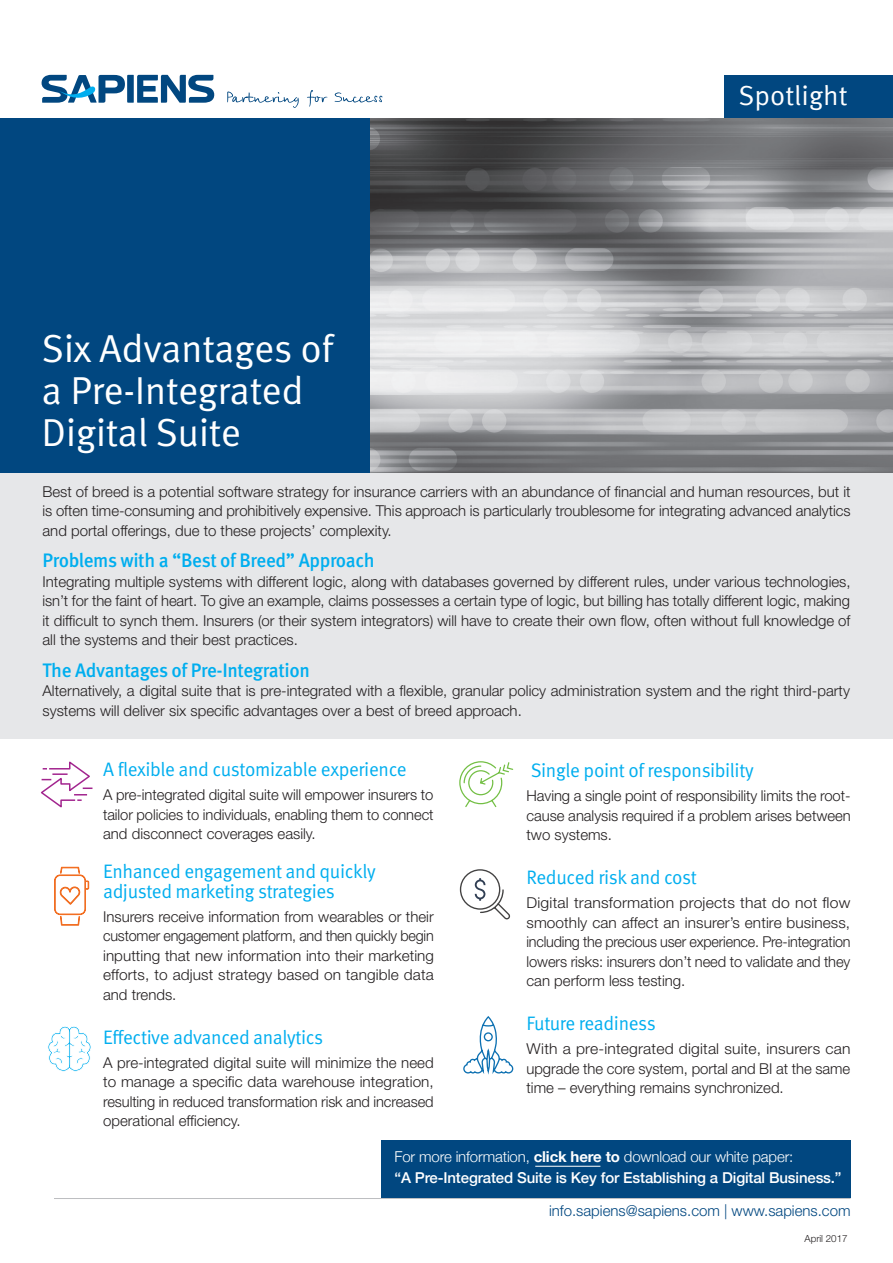
<style>
.page{position:relative;width:893px;height:1263px;background:#fff}
.page>*{position:absolute;margin:0;border:0;box-sizing:border-box;transform-origin:0 0}
.t1{font:39px/42px "Meta Pro Norm";letter-spacing:-.01em;color:#fff}
.t2{font:27.6px "Meta Pro Norm";color:#fff}
.t3{font:19.5px/19.5px "Meta Pro Norm";letter-spacing:-.02em;color:#00aeef}
.t4{font:500 19.5px "Meta Pro";letter-spacing:-.02em;color:#00aeef}
.t5{font:300 15px/19.5px "Helvetica Neue LT Std";color:#231f20;text-align:justify}
.t6{font:300 15px/19.5px "Helvetica Neue LT Std";color:#231f20;text-align:justify;scale:1.05 1}
.t7{font:300 15px/19.5px "Helvetica Neue LT Std";color:#231f20;text-align:justify;scale:1.04 1}
.t8{font:500 15px/20.7px "Helvetica Neue";letter-spacing:-.01em;color:#fff}
.t9{font:300 15px "Helvetica Neue LT Std";color:#014780}
.t10{font:300 9.75px "Helvetica Neue LT Std";color:#231f20}
.s1{font-weight:300}
.s2{font-weight:700}
</style>
<div class="page">
<div style="left:724px;top:75px;width:169px;height:55px;background:#014780"></div>
<div style="left:0;top:378px;width:893px;height:361px;background:#e6e7e9"></div>
<img style="left:370px;top:118px;width:523px;height:354px">
<svg style="left:42px;top:75px;width:172px;height:28px"></svg>
<svg style="left:227px;top:90px;width:155px;height:18px"></svg>
<div style="left:0;top:118px;width:370px;height:354px;background:#014780"></div>
<svg style="left:40px;top:761px;width:53px;height:47px"></svg>
<svg style="left:459px;top:761px;width:55px;height:47px"></svg>
<svg style="left:459px;top:869px;width:52px;height:51px"></svg>
<svg style="left:463px;top:1016px;width:51px;height:59px"></svg>
<hr style="left:54px;top:1198px;width:796px;height:1px;background:#bcbdc0">
<div style="left:381px;top:1140px;width:469px;height:58px;background:#014780"></div>
<svg style="left:54px;top:866px;width:36px;height:60px"></svg>
<svg style="left:48px;top:1026px;width:43px;height:45px"></svg>
<hr style="left:535px;top:1166px;width:65px;height:1px;background:#fff">
<h1 class="t1" style="left:42px;top:324px;width:293px">Six Advantages of a Pre-Integrated<br>Digital Suite</h1>
<h2 class="t2" style="left:739px;top:74px;width:111px">Spotlight</h2>
<p class="t5" style="left:43px;top:481px;width:810px">Best of breed is a potential software strategy for insurance carriers with an abundance of financial and human resources, but it is often time-consuming and prohibitively expensive. This approach is particularly troublesome for integrating advanced analytics and portal offerings, due to these projects’ complexity.</p>
<h3 class="t4" style="left:43px;top:545px;width:334px">Problems with a “Best of Breed” Approach</h3>
<p class="t5" style="left:43px;top:571px;width:810px">Integrating multiple systems with different logic, along with databases governed by different rules, under various technologies, isn’t for the faint of heart. To give an example, claims possesses a certain type of logic, but billing has totally different logic, making it difficult to synch them. Insurers (or their system integrators) will have to create their own flow, often without full knowledge of all the systems and their best practices.</p>
<h3 class="t4" style="left:43px;top:655px;width:269px">The Advantages of Pre-Integration</h3>
<p class="t5" style="left:43px;top:681px;width:809px">Alternatively, a digital suite that is pre-integrated with a flexible, granular policy administration system and the right third-party systems will deliver six specific advantages over a best of breed approach.</p>
<h3 class="t3" style="left:103px;top:758px;width:305px">A flexible and customizable experience</h3>
<p class="t5" style="left:103px;top:785px;width:332px">A pre-integrated digital suite will empower insurers to tailor policies to individuals, enabling them to connect and disconnect coverages easily.</p>
<h3 class="t3" style="left:103px;top:860px;width:274px">Enhanced engagement and quickly adjusted marketing strategies</h3>
<p class="t5" style="left:103px;top:906px;width:332px">Insurers receive information from wearables or their customer engagement platform, and then quickly begin inputting that new information into their marketing efforts, to adjust strategy based on tangible data and trends.</p>
<h3 class="t3" style="left:103px;top:1026px;width:222px">Effective advanced analytics</h3>
<p class="t5" style="left:103px;top:1052px;width:332px">A pre-integrated digital suite will minimize the need to manage a specific data warehouse integration, resulting in reduced transformation risk and increased operational efficiency.</p>
<h3 class="t3" style="left:531px;top:759px;width:225px">Single point of responsibility</h3>
<p class="t5" style="left:526px;top:786px;width:326px">Having a single point of responsibility limits the root&shy;cause analysis required if a problem arises between two systems.</p>
<h3 class="t3" style="left:526px;top:866px;width:172px">Reduced risk and cost</h3>
<p class="t6" style="left:526px;top:893px;width:310px">Digital transformation projects that do not flow smoothly can affect an insurer’s entire business, including the precious user experience. Pre-integration lowers risks: insurers don’t need to validate and they can perform less testing.</p>
<h3 class="t3" style="left:526px;top:1012px;width:131px">Future readiness</h3>
<p class="t7" style="left:526px;top:1039px;width:313px">With a pre-integrated digital suite, insurers can upgrade the core system, portal and BI at the same time – everything remains synchronized.</p>
<p class="t8" style="left:394px;top:1145px;width:449px"><span class="s1">For more information,</span> <span class="s2">click here to</span> <span class="s1">download our white paper:<br></span>“A Pre-Integrated Suite is Key for Establishing a Digital Business.”</p>
<p class="t9" style="left:549px;top:1202px;width:303px">info.sapiens@sapiens.com | www.sapiens.com</p>
<p class="t10" style="left:805px;top:1233px;width:45px">April 2017</p>
</div>
